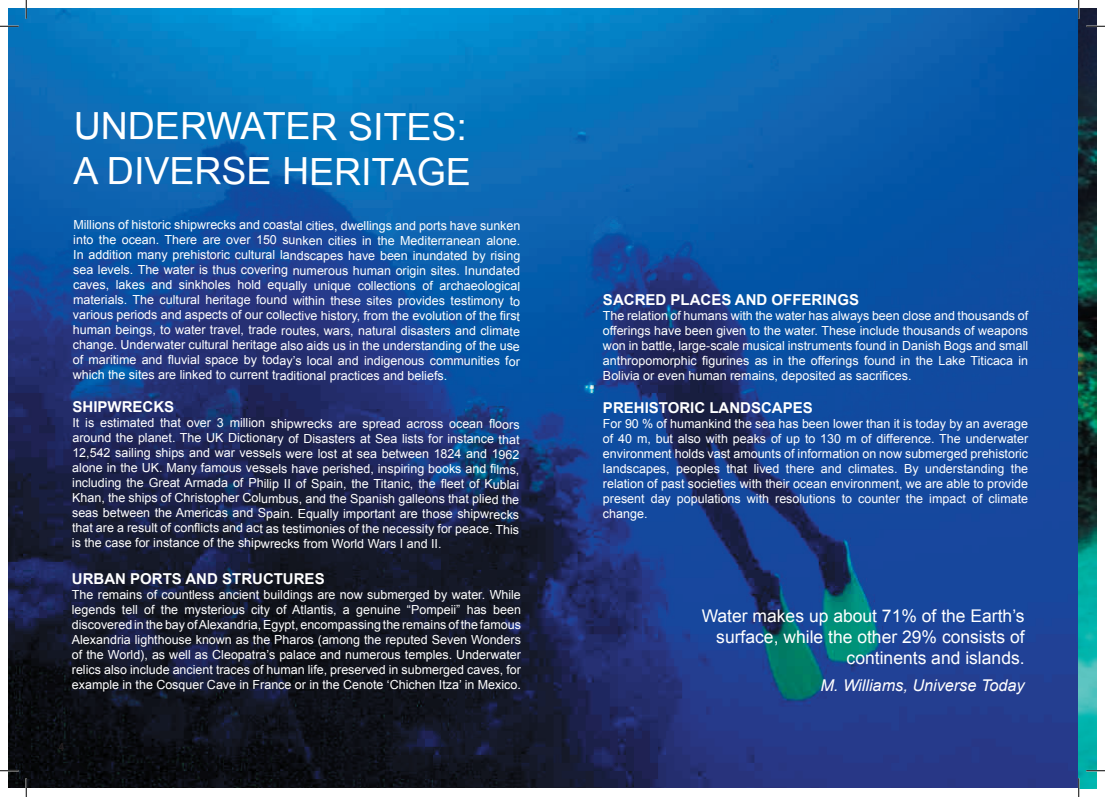
<style>
.page{position:relative;width:1105px;height:797px;background:#fff}
.page>*{position:absolute;margin:0;border:0;box-sizing:border-box;transform-origin:0 0}
.t1{font:37.5px/45px "Arial";letter-spacing:-.005em;color:#fff}
.t2{font:17.5px/21px "Arial";color:#fff;text-align:right}
.t3{font:italic 16.25px "Arial";color:#fff}
.t4{font:700 15px "Arial";color:#fff}
.t5{font:12.5px/15px "Arial";color:#fff;text-align:justify}
.t6{font:700 condensed 12.5px "Myriad Pro";color:#231f20}
</style>
<div class="page">
<img style="left:9px;top:9px;width:1087px;height:779px">
<svg style="left:0;top:25px;width:19px;height:2px"></svg>
<svg style="left:1086px;top:25px;width:19px;height:2px"></svg>
<svg style="left:0;top:770px;width:19px;height:1px"></svg>
<svg style="left:1086px;top:770px;width:19px;height:1px"></svg>
<svg style="left:25px;top:0;width:2px;height:19px"></svg>
<svg style="left:25px;top:778px;width:2px;height:19px"></svg>
<svg style="left:1078px;top:0;width:1px;height:19px"></svg>
<svg style="left:1078px;top:778px;width:1px;height:19px"></svg>
<h1 class="t1" style="left:74px;top:104px;width:399px">UNDERWATER SITES:<br>A DIVERSE HERITAGE</h1>
<p class="t5" style="left:73px;top:218px;width:449px">Millions of historic shipwrecks and coastal cities, dwellings and ports have sunken into the ocean. There are over 150 sunken cities in the Mediterranean alone.<br>In addition many prehistoric cultural landscapes have been inundated by rising sea levels. The water is thus covering numerous human origin sites. Inundated caves, lakes and sinkholes hold equally unique collections of archaeological materials. The cultural heritage found within these sites provides testimony to various periods and aspects of our collective history, from the evolution of the first human beings, to water travel, trade routes, wars, natural disasters and climate change. Underwater cultural heritage also aids us in the understanding of the use of maritime and fluvial space by today’s local and indigenous communities for which the sites are linked to current traditional practices and beliefs.</p>
<p class="t4" style="left:73px;top:396px;width:103px">SHIPWRECKS</p>
<p class="t5" style="left:72px;top:416px;width:449px">It is estimated that over 3 million shipwrecks are spread across ocean floors around the planet. The UK Dictionary of Disasters at Sea lists for instance that 12,542 sailing ships and war vessels were lost at sea between 1824 and 1962 alone in the UK. Many famous vessels have perished, inspiring books and films, including the Great Armada of Philip II of Spain, the Titanic, the fleet of Kublai Khan, the ships of Christopher Columbus, and the Spanish galleons that plied the seas between the Americas and Spain. Equally important are those shipwrecks that are a result of conflicts and act as testimonies of the necessity for peace. This is the case for instance of the shipwrecks from World Wars I and II.</p>
<p class="t4" style="left:72px;top:568px;width:254px">URBAN PORTS AND STRUCTURES</p>
<p class="t5" style="left:72px;top:586px;width:451px">The remains of countless ancient buildings are now submerged by water. While legends tell of the mysterious city of Atlantis, a genuine “Pompeii” has been discovered in the bay of Alexandria, Egypt, encompassing the remains of the famous Alexandria lighthouse known as the Pharos (among the reputed Seven Wonders of the World), as well as Cleopatra’s palace and numerous temples. Underwater relics also include ancient traces of human life, preserved in submerged caves, for example in the Cosquer Cave in France or in the Cenote ‘Chichen Itza’ in Mexico.</p>
<p class="t6" style="left:59px;top:739px;width:7px">4</p>
<p class="t4" style="left:603px;top:289px;width:258px">SACRED PLACES AND OFFERINGS</p>
<p class="t5" style="left:603px;top:308px;width:427px">The relation of humans with the water has always been close and thousands of offerings have been given to the water. These include thousands of weapons won in battle, large-scale musical instruments found in Danish Bogs and small anthropomorphic figurines as in the offerings found in the Lake Titicaca in Bolivia or even human remains, deposited as sacrifices.</p>
<p class="t4" style="left:603px;top:397px;width:211px">PREHISTORIC LANDSCAPES</p>
<p class="t5" style="left:603px;top:416px;width:427px">For 90 % of humankind the sea has been lower than it is today by an average of 40 m, but also with peaks of up to 130 m of difference. The underwater environment holds vast amounts of information on now submerged prehistoric landscapes, peoples that lived there and climates. By understanding the relation of past societies with their ocean environment, we are able to provide present day populations with resolutions to counter the impact of climate change.</p>
<h2 class="t2" style="left:702px;top:605px;width:324px">Water makes up about 71% of the Earth’s surface, while the other 29% consists of continents and islands.</h2>
<h3 class="t3" style="left:820px;top:674px;width:206px">M. Williams, Universe Today</h3>
</div>
